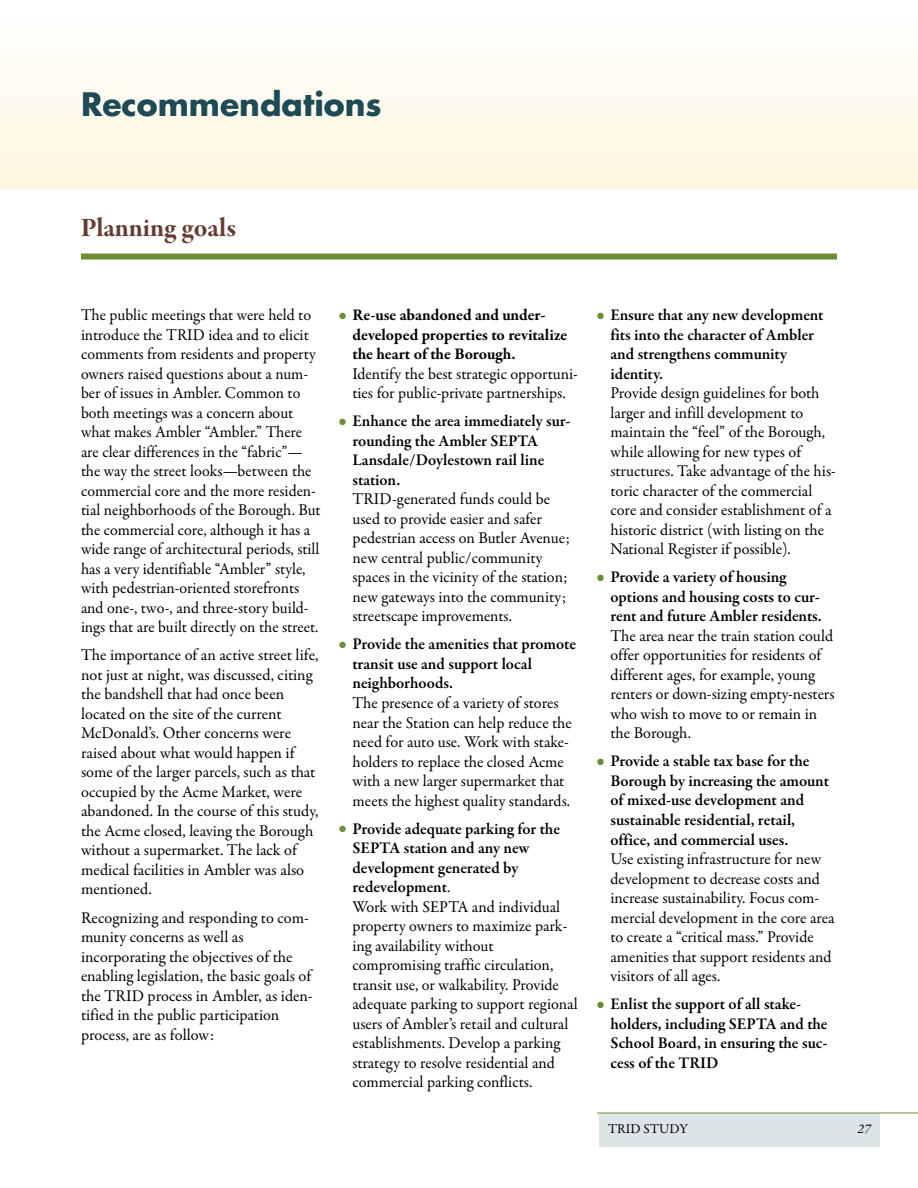
<style>
.page{position:relative;width:918px;height:1188px;background:#fff}
.page>*{position:absolute;margin:0;border:0;box-sizing:border-box;transform-origin:0 0}
.t1{font:700 31.5px "Futura";color:#1d4a55}
.t2{font:27px "Garamond Premr Pro Bd Subh";color:#653c31}
.t3{font:16.5px/19.5px "Garamond Premr Pro";color:#000}
.t4{font:600 16.5px/19.5px "Garamond Premr Pro";letter-spacing:-.005em;color:#000}
.t5{font:700 16.5px/19.5px "Garamond Premr Pro";color:#000}
.t6{font:13.5px "Garamond Premr Pro";letter-spacing:.01em;color:#000}
.t7{font:italic 13.5px "Garamond Premr Pro";color:#000}
.s1{color:#6b8d33}
.s2{font-weight:600}
</style>
<div class="page">
<div style="left:599px;top:1113px;width:281px;height:34px;background:#dde4e6"></div>
<hr style="left:597px;top:1113px;width:321px;height:1px;background:#6b8d33">
<div style="left:81px;top:254px;width:756px;height:6px;background:#6b8d33"></div>
<h1 class="t1" style="left:81px;top:90px;width:302px">Recommendations</h1>
<h2 class="t2" style="left:81px;top:217px;width:157px">Planning goals</h2>
<p class="t3" style="left:81px;top:307px;width:241px">The public meetings that were held to introduce the TRID idea and to elicit comments from residents and property owners raised questions about a num&shy;ber of issues in Ambler. Common to both meetings was a concern about what makes Ambler “Ambler.” There are clear differences in the “fabric”— the way the street looks—between the commercial core and the more residen&shy;tial neighborhoods of the Borough. But the commercial core, although it has a wide range of architectural periods, still has a very identifiable “Ambler” style, with pedestrian-oriented storefronts and one-, two-, and three-story build&shy;ings that are built directly on the street.</p>
<p class="t3" style="left:81px;top:647px;width:239px">The importance of an active street life, not just at night, was discussed, citing the bandshell that had once been located on the site of the current McDonald’s. Other concerns were raised about what would happen if some of the larger parcels, such as that occupied by the Acme Market, were abandoned. In the course of this study, the Acme closed, leaving the Borough without a supermarket. The lack of medical facilities in Ambler was also mentioned.</p>
<p class="t3" style="left:81px;top:909px;width:233px">Recognizing and responding to com&shy;munity concerns as well as incorporating the objectives of the enabling legislation, the basic goals of the TRID process in Ambler, as iden&shy;tified in the public participation process, are as follow:</p>
<p class="t5" style="left:353px;top:307px;width:216px;text-indent:-13px"><span class="s1">●</span> Re-use abandoned and under - developed properties to revitalize the heart of the Borough.</p>
<p class="t3" style="left:353px;top:365px;width:227px">Identify the best strategic opportuni&shy;ties for public-private partnerships.</p>
<p class="t4" style="left:353px;top:413px;width:220px;text-indent:-14px"><span class="s1">●</span> Enhance the area immediately sur&shy;rounding the Ambler SEPTA<br>Lansdale/Doylestown rail line station.</p>
<p class="t3" style="left:353px;top:491px;width:219px">TRID-generated funds could be used to provide easier and safer pedestrian access on Butler Avenue; new central public/community spaces in the vicinity of the station; new gateways into the community; streetscape improvements.</p>
<p class="t4" style="left:353px;top:636px;width:225px;text-indent:-14px"><span class="s1">●</span> Provide the amenities that promote transit use and support local neighborhoods.</p>
<p class="t3" style="left:353px;top:694px;width:221px">The presence of a variety of stores near the Station can help reduce the need for auto use. Work with stake&shy;holders to replace the closed Acme with a new larger supermarket that meets the highest quality standards.</p>
<p class="t3" style="left:353px;top:820px;width:227px;text-indent:-14px"><span class="s1">●</span> <span class="s2">Provide adequate parking for the<br>SEPTA station and any new development generated by redevelopment</span>.<br>Work with SEPTA and individual property owners to maximize park&shy;ing availability without compromising traffic circulation, transit use, or walkability. Provide adequate parking to support regional users of Ambler’s retail and cultural establishments. Develop a parking strategy to resolve residential and commercial parking conflicts.</p>
<p class="t4" style="left:611px;top:307px;width:215px;text-indent:-14px"><span class="s1">●</span> Ensure that any new development fits into the character of Ambler and strengthens community identity.</p>
<p class="t3" style="left:611px;top:385px;width:227px">Provide design guidelines for both larger and infill development to maintain the “feel” of the Borough, while allowing for new types of structures. Take advantage of the his&shy;toric character of the commercial core and consider establishment of a historic district (with listing on the National Register if possible).</p>
<p class="t4" style="left:611px;top:569px;width:213px;text-indent:-14px"><span class="s1">●</span> Provide a variety of housing options and housing costs to cur&shy;rent and future Ambler residents.</p>
<p class="t3" style="left:611px;top:627px;width:226px">The area near the train station could offer opportunities for residents of different ages, for example, young renters or down-sizing empty-nesters who wish to move to or remain in the Borough.</p>
<p class="t4" style="left:611px;top:753px;width:220px;text-indent:-14px"><span class="s1">●</span> Provide a stable tax base for the<br>Borough by increasing the amount of mixed-use development and sustainable residential, retail, office, and commercial uses.</p>
<p class="t3" style="left:611px;top:851px;width:226px">Use existing infrastructure for new development to decrease costs and increase sustainability. Focus com&shy;mercial development in the core area to create a “critical mass.” Provide amenities that support residents and visitors of all ages.</p>
<p class="t4" style="left:611px;top:996px;width:219px;text-indent:-14px"><span class="s1">●</span> Enlist the support of all stake - holders, including SEPTA and the<br>School Board, in ensuring the suc&shy;cess of the TRID</p>
<p class="t6" style="left:608px;top:1123px;width:81px">TRID STUDY</p>
<p class="t7" style="left:857px;top:1123px;width:15px">27</p>
</div>
